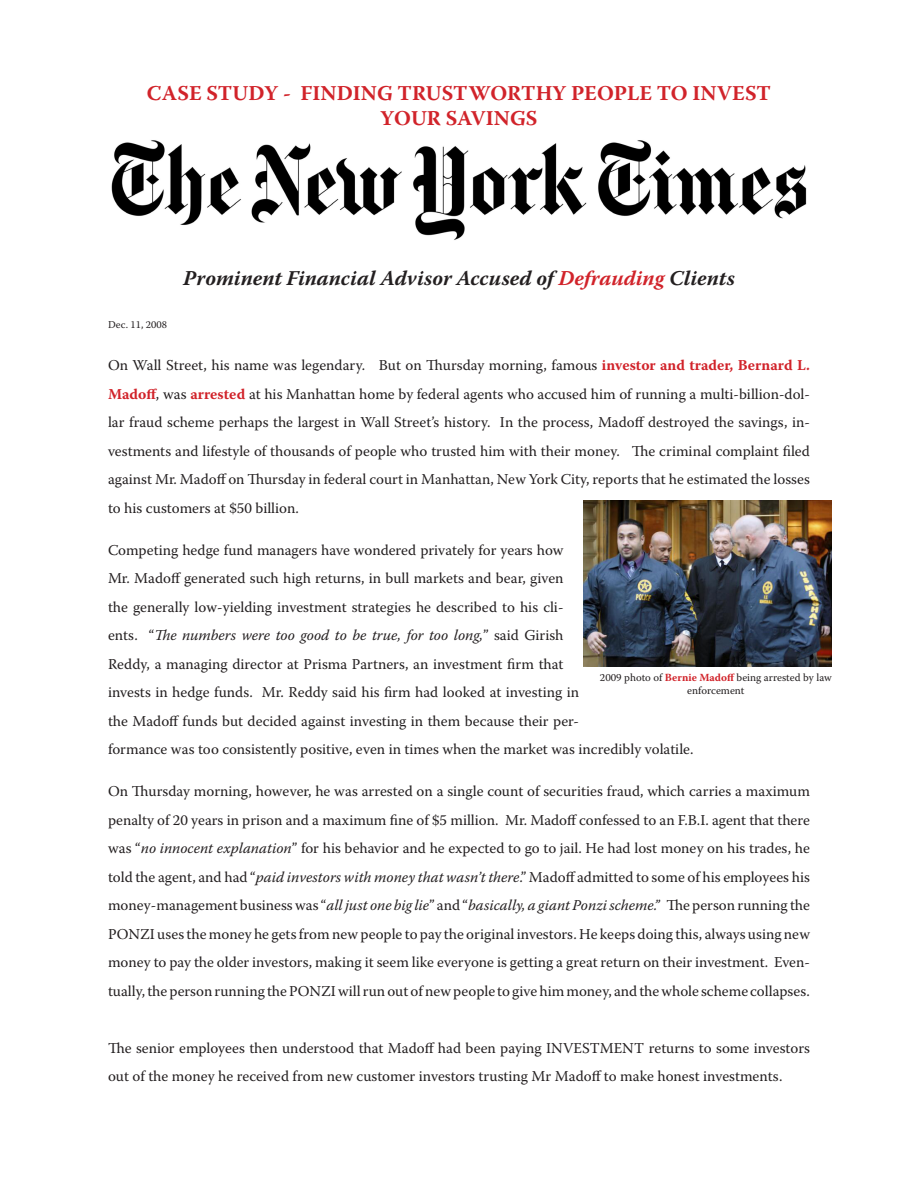
<style>
.page{position:relative;width:918px;height:1188px;background:#fff}
.page>*{position:absolute;margin:0;border:0;box-sizing:border-box;transform-origin:0 0}
.t1{font:700 21px/25.2px "Warnock Pro";color:#d1232a;text-align:center}
.t2{font:italic 700 21px "Warnock Pro";color:#231f20}
.t3{font:15px/28.5px "Warnock Pro";color:#231f20;text-align:justify}
.t4{font:10.8px/13px "Warnock Pro";color:#231f20;text-align:center}
.t5{font:10.5px "Warnock Pro";color:#231f20}
.s1{color:#d1232a}
.s2{font-weight:700;color:#d1232a}
.s3{font-style:italic}
</style>
<div class="page">
<img style="left:584px;top:501px;width:247px;height:166px">
<img style="left:111px;top:140px;width:696px;height:100px">
<p class="t1" style="left:147px;top:80px;width:626px">CASE STUDY - FINDING TRUSTWORTHY PEOPLE TO INVEST<br>YOUR SAVINGS</p>
<p class="t2" style="left:183px;top:266px;width:553px">Prominent Financial Advisor Accused of <span class="s1">Defrauding</span> Clients</p>
<p class="t5" style="left:108px;top:318px;width:61px">Dec. 11, 2008</p>
<p class="t3" style="left:108px;top:351px;width:704px">On Wall Street, his name was legendary. But on Thursday morning, famous <span class="s2">investor and trader, Bernard L.<br>Madoff</span>, was <span class="s2">arrested</span> at his Manhattan home by federal agents who accused him of running a multi-billion-dol&shy;lar fraud scheme perhaps the largest in Wall Street’s history. In the process, Madoff destroyed the savings, in&shy;vestments and lifestyle of thousands of people who trusted him with their money. The criminal complaint filed against Mr. Madoff on Thursday in federal court in Manhattan, New York City, reports that he estimated the losses to his customers at $50 billion.</p>
<p class="t3" style="left:108px;top:535px;width:587px;text-align:left">Competing hedge fund managers have wondered privately for years how<br>Mr. Madoff generated such high returns, in bull markets and bear, given<br>the generally low-yielding investment strategies he described to his cli-<br>ents. “<span class="s3">The numbers were too good to be true, for too long,</span>” said Girish<br>Reddy, a managing director at Prisma Partners, an investment firm that<br>invests in hedge funds. Mr. Reddy said his firm had looked at investing in<br>the Madoff funds but decided against investing in them because their per-<br>formance was too consistently positive, even in times when the market was incredibly volatile.</p>
<p class="t3" style="left:108px;top:777px;width:704px">On Thursday morning, however, he was arrested on a single count of securities fraud, which carries a maximum penalty of 20 years in prison and a maximum fine of $5 million. Mr. Madoff confessed to an F.B.I. agent that there was “<span class="s3">no innocent explanation</span>” for his behavior and he expected to go to jail. He had lost money on his trades, he told the agent, and had “<span class="s3">paid investors with money that wasn’t there</span>.” Madoff admitted to some of his employees his money-management business was “<span class="s3">all just one big lie</span>” and “<span class="s3">basically, a giant Ponzi scheme.”</span> The person running the PONZI uses the money he gets from new people to pay the original investors. He keeps doing this, always using new money to pay the older investors, making it seem like everyone is getting a great return on their investment. Even&shy;tually, the person running the PONZI will run out of new people to give him money, and the whole scheme collapses.</p>
<p class="t4" style="left:600px;top:671px;width:233px">2009 photo of <span class="s2">Bernie Madoff</span> being arrested by law enforcement</p>
<p class="t3" style="left:108px;top:1033px;width:703px">The senior employees then understood that Madoff had been paying INVESTMENT returns to some investors out of the money he received from new customer investors trusting Mr Madoff to make honest investments.</p>
</div>
